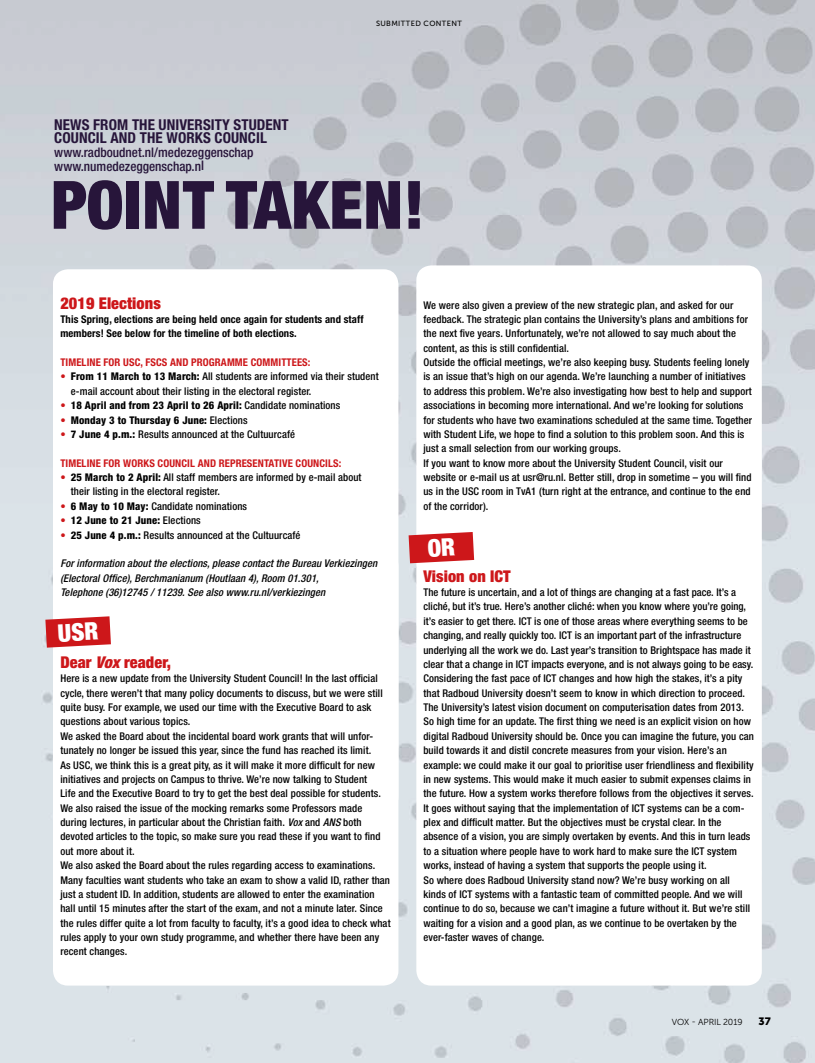
<style>
.page{position:relative;width:815px;height:1063px;background:#fff}
.page>*{position:absolute;margin:0;border:0;box-sizing:border-box;transform-origin:0 0}
.t1{font:900 condensed 66.75px "Helvetica Neue";letter-spacing:.01em;color:#27153a}
.t2{font:900 condensed 16.25px "Helvetica Neue";letter-spacing:.005em;color:#cd171a}
.t3{font:700 condensed 15px/13.8px "Helvetica Neue";letter-spacing:.005em;color:#27153a}
.t4{font:500 condensed 13.25px/13.8px "Helvetica Neue";color:#27153a}
.t5{font:500 condensed 10.62px/14.4px "Helvetica Neue";letter-spacing:.01em;color:#000}
.t6{font:italic 500 condensed 10.62px/14.4px "Helvetica Neue";letter-spacing:.01em;color:#000}
.t7{font:800 condensed 10.62px "Helvetica Neue";letter-spacing:.01em;color:#000}
.t8{font:700 condensed 10.62px/14.4px "Helvetica Neue";letter-spacing:.01em;color:#000}
.t9{font:700 condensed 10.62px "Helvetica Neue";letter-spacing:.01em;color:#cd171a}
.t10{font:10.62px "Museo Sans 900";color:#000}
.t11{font:8.75px "Museo Sans 300";letter-spacing:-.01em;color:#000}
.t12{font:7.5px "Museo Sans 500";letter-spacing:.05em;color:#000}
.s1{font-weight:800;color:#cd171a}
.s2{font-weight:800}
.s3{color:#cd171a}
.s4{font-weight:500}
.s5{font-style:italic}
</style>
<div class="page">
<img style="left:0;top:0;width:815px;height:1063px">
<div style="left:53px;top:551px;width:345px;height:435px;background:#fff;border-radius:15px"></div>
<div style="left:53px;top:269px;width:345px;height:543px;background:#fff;border-radius:15px"></div>
<div style="left:416px;top:265px;width:346px;height:721px;background:#fff;border-radius:15px"></div>
<svg style="left:45px;top:616px;width:66px;height:32px;background:#d3383b"></svg>
<svg style="left:409px;top:532px;width:65px;height:31px;background:#d12f32"></svg>
<h3 class="t3" style="left:54px;top:117px;width:236px">NEWS FROM THE UNIVERSITY STUDENT<br>COUNCIL AND THE WORKS COUNCIL</h3>
<p class="t4" style="left:54px;top:145px;width:201px">www.radboudnet.nl/medezeggenschap www.numedezeggenschap.nl</p>
<p class="t12" style="left:376px;top:19px;width:87px">SUBMITTED CONTENT</p>
<h1 class="t1" style="left:51px;top:164px;width:375px">POINT TAKEN!</h1>
<h2 class="t2" style="left:60px;top:293px;width:102px">2019 Elections</h2>
<p class="t8" style="left:60px;top:312px;width:305px">This Spring, elections are being held once again for students and staff members! See below for the timeline of both elections.</p>
<p class="t9" style="left:60px;top:356px;width:252px">TIMELINE FOR USC, FSCS AND PROGRAMME COMMITTEES:</p>
<p class="t5" style="left:71px;top:369px;width:309px;text-indent:-10px"><span class="s1">•</span> <span class="s2">From 11 March to 13 March:</span> All students are informed via their student e-mail account about their listing in the electoral register.</p>
<p class="t7" style="left:60px;top:399px;width:281px"><span class="s3">•</span> 18 April and from 23 April to 26 April: <span class="s4">Candidate nominations</span></p>
<p class="t7" style="left:60px;top:413px;width:189px"><span class="s3">•</span> Monday 3 to Thursday 6 June: <span class="s4">Elections</span></p>
<p class="t5" style="left:60px;top:427px;width:236px"><span class="s1">•</span> <span class="s2">7 June 4 p.m.:</span> Results announced at the Cultuurcafé</p>
<p class="t9" style="left:60px;top:456px;width:282px">TIMELINE FOR WORKS COUNCIL AND REPRESENTATIVE COUNCILS:</p>
<p class="t5" style="left:71px;top:470px;width:292px;text-indent:-10px"><span class="s1">•</span> <span class="s2">25 March to 2 April:</span> All staff members are informed by e-mail about their -listing in the electoral register.</p>
<p class="t5" style="left:60px;top:499px;width:188px"><span class="s1">•</span> <span class="s2">6 May to 10 May:</span> Candidate nominations</p>
<p class="t7" style="left:60px;top:514px;width:142px"><span class="s3">•</span> 12 June to 21 June: <span class="s4">Elections</span></p>
<p class="t5" style="left:60px;top:527px;width:242px"><span class="s1">•</span> <span class="s2">25 June 4 p.m.:</span> Results announced at the Cultuurcafé</p>
<p class="t6" style="left:60px;top:556px;width:318px">For information about the elections, please contact the Bureau Verkiezingen (Electoral Office), Berchmanianum (Houtlaan 4), Room 01.301,<br>Telephone (36)12745 / 11239. See also www.ru.nl/verkiezingen</p>
<h2 class="t2" style="left:60px;top:652px;width:112px">Dear <span class="s5">Vox</span> reader,</h2>
<p class="t5" style="left:60px;top:671px;width:332px">Here is a new update from the University Student Council! In the last official cycle, there weren’t that many policy documents to discuss, but we were still quite busy. For example, we used our time with the Executive Board to ask questions about various topics.<br>We asked the Board about the incidental board work grants that will unfor&shy;tunately no longer be issued this year, since the fund has reached its limit.<br>As USC, we think this is a great pity, as it will make it more difficult for new initiatives and projects on Campus to thrive. We’re now talking to Student<br>Life and the Executive Board to try to get the best deal possible for students.<br>We also raised the issue of the mocking remarks some Professors made during lectures, in particular about the Christian faith. <span class="s5">Vox</span> and <span class="s5">ANS</span> both devoted articles to the topic, so make sure you read these if you want to find out more about it.<br>We also asked the Board about the rules regarding access to examinations.<br>Many faculties want students who take an exam to show a valid ID, rather than just a student ID. In addition, students are allowed to enter the examination hall until 15 minutes after the start of the exam, and not a minute later. Since the rules differ quite a lot from faculty to faculty, it’s a good idea to check what rules apply to your own study programme, and whether there have been any recent changes.</p>
<p class="t5" style="left:423px;top:297px;width:330px">We were also given a preview of the new strategic plan, and asked for our feedback. The strategic plan contains the University’s plans and ambitions for the next five years. Unfortunately, we’re not allowed to say much about the content, as this is still confidential.<br>Outside the official meetings, we’re also keeping busy. Students feeling lonely is an issue that’s high on our agenda. We’re launching a number of initiatives to address this problem. We’re also investigating how best to help and support associations in becoming more international. And we’re looking for solutions for students who have two examinations scheduled at the same time. Together with Student Life, we hope to find a solution to this problem soon. And this is just a small selection from our working groups.<br>If you want to know more about the University Student Council, visit our website or e-mail us at usr@ru.nl. Better still, drop in sometime – you will find us in the USC room in TvA1 (turn right at the entrance, and continue to the end of the corridor).</p>
<h2 class="t2" style="left:423px;top:566px;width:89px">Vision on ICT</h2>
<p class="t5" style="left:423px;top:585px;width:332px">The future is uncertain, and a lot of things are changing at a fast pace. It’s a cliché, but it’s true. Here’s another cliché: when you know where you’re going, it’s easier to get there. ICT is one of those areas where everything seems to be changing, and really quickly too. ICT is an important part of the infrastructure underlying all the work we do. Last year’s transition to Brightspace has made it clear that a change in ICT impacts everyone, and is not always going to be easy.<br>Considering the fast pace of ICT changes and how high the stakes, it’s a pity that Radboud University doesn’t seem to know in which direction to proceed.<br>The University’s latest vision document on computerisation dates from 2013.<br>So high time for an update. The first thing we need is an explicit vision on how digital Radboud University should be. Once you can imagine the future, you can build towards it and distil concrete measures from your vision. Here’s an example: we could make it our goal to prioritise user friendliness and flexibility in new systems. This would make it much easier to submit expenses claims in the future. How a system works therefore follows from the objectives it serves.<br>It goes without saying that the implementation of ICT systems can be a com&shy;plex and difficult matter. But the objectives must be crystal clear. In the absence of a vision, you are simply overtaken by events. And this in turn leads to a situation where people have to work hard to make sure the ICT system works, instead of having a system that supports the people using it.<br>So where does Radboud University stand now? We’re busy working on all kinds of ICT systems with a fantastic team of committed people. And we will continue to do so, because we can’t imagine a future without it. But we’re still waiting for a vision and a good plan, as we continue to be overtaken by the ever-faster waves of change.</p>
<p class="t11" style="left:672px;top:1017px;width:72px">VOX - APRIL 2019</p>
<p class="t10" style="left:759px;top:1015px;width:14px">37</p>
</div>
